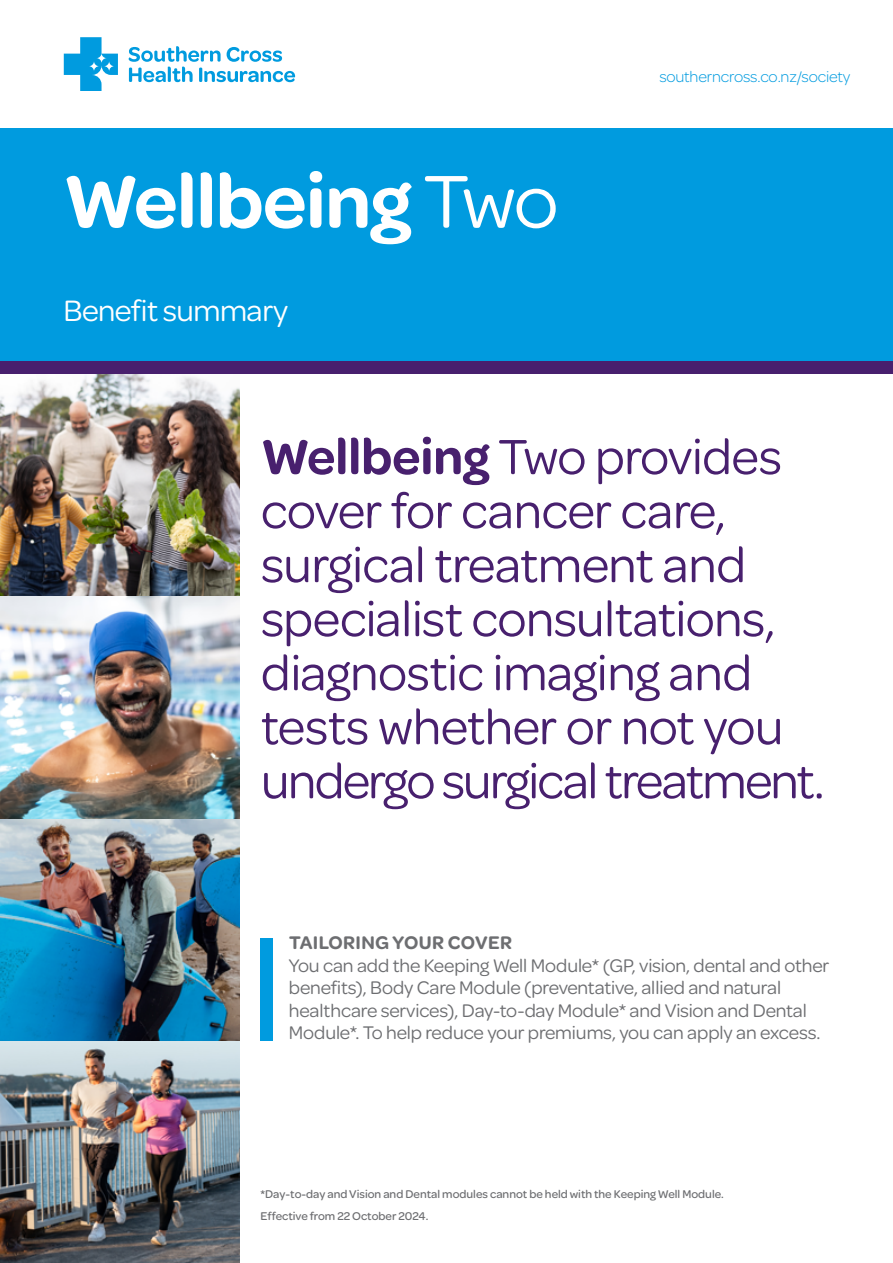
<style>
.page{position:relative;width:893px;height:1263px;background:#fff}
.page>*{position:absolute;margin:0;border:0;box-sizing:border-box;transform-origin:0 0}
.t1{font:600 79.5px "Omnes";letter-spacing:-.01em;color:#fff}
.t2{font:52.5px/54px "Omnes VF";letter-spacing:-.01em;color:#48206e}
.t3{font:31.5px "Omnes VF";letter-spacing:-.015em;color:#fff}
.t4{font:19.5px/22.5px "Omnes VF";letter-spacing:-.005em;color:#6d6e71}
.t5{font:600 19.5px "Omnes";letter-spacing:.02em;color:#6d6e71}
.t6{font:300 16.5px "Omnes";letter-spacing:-.01em;color:#009bdf}
.t7{font:500 12px/22.5px "Omnes";color:#6d6e71}
.s1{font-family:"Omnes VF";font-weight:400}
.s2{font-family:"Omnes";font-weight:600}
</style>
<div class="page">
<div style="left:260px;top:938px;width:13px;height:103px;background:#009bdf"></div>
<svg style="left:64px;top:37px;width:54px;height:53px"></svg>
<svg style="left:129px;top:46px;width:166px;height:36px"></svg>
<div style="left:0;top:128px;width:893px;height:233px;background:#009bdf"></div>
<div style="left:0;top:361px;width:893px;height:13px;background:#48206e"></div>
<img style="left:0;top:374px;width:239px;height:222px">
<img style="left:0;top:1041px;width:239px;height:222px">
<img style="left:0;top:819px;width:239px;height:222px">
<img style="left:0;top:596px;width:239px;height:223px">
<h1 class="t1" style="left:63px;top:146px;width:497px">Wellbeing <span class="s1">Two</span></h1>
<h3 class="t3" style="left:63px;top:289px;width:226px">Benefit summary</h3>
<p class="t6" style="left:659px;top:66px;width:193px">southerncross.co.nz/society</p>
<h2 class="t2" style="left:261px;top:426px;width:565px"><span class="s2">Wellbeing</span> Two provides cover for cancer care, surgical treatment and specialist consultations, diagnostic imaging and tests whether or not you undergo surgical treatment.</h2>
<p class="t5" style="left:289px;top:929px;width:225px">TAILORING YOUR COVER</p>
<p class="t4" style="left:289px;top:953px;width:542px">You can add the Keeping Well Module* (GP, vision, dental and other benefits), Body Care Module (preventative, allied and natural healthcare services), Day-to-day Module* and Vision and Dental Module*. To help reduce your premiums, you can apply an excess.</p>
<p class="t7" style="left:260px;top:1182px;width:465px">*Day-to-day and Vision and Dental modules cannot be held with the Keeping Well Module.<br>Effective from 22 October 2024.</p>
</div>
